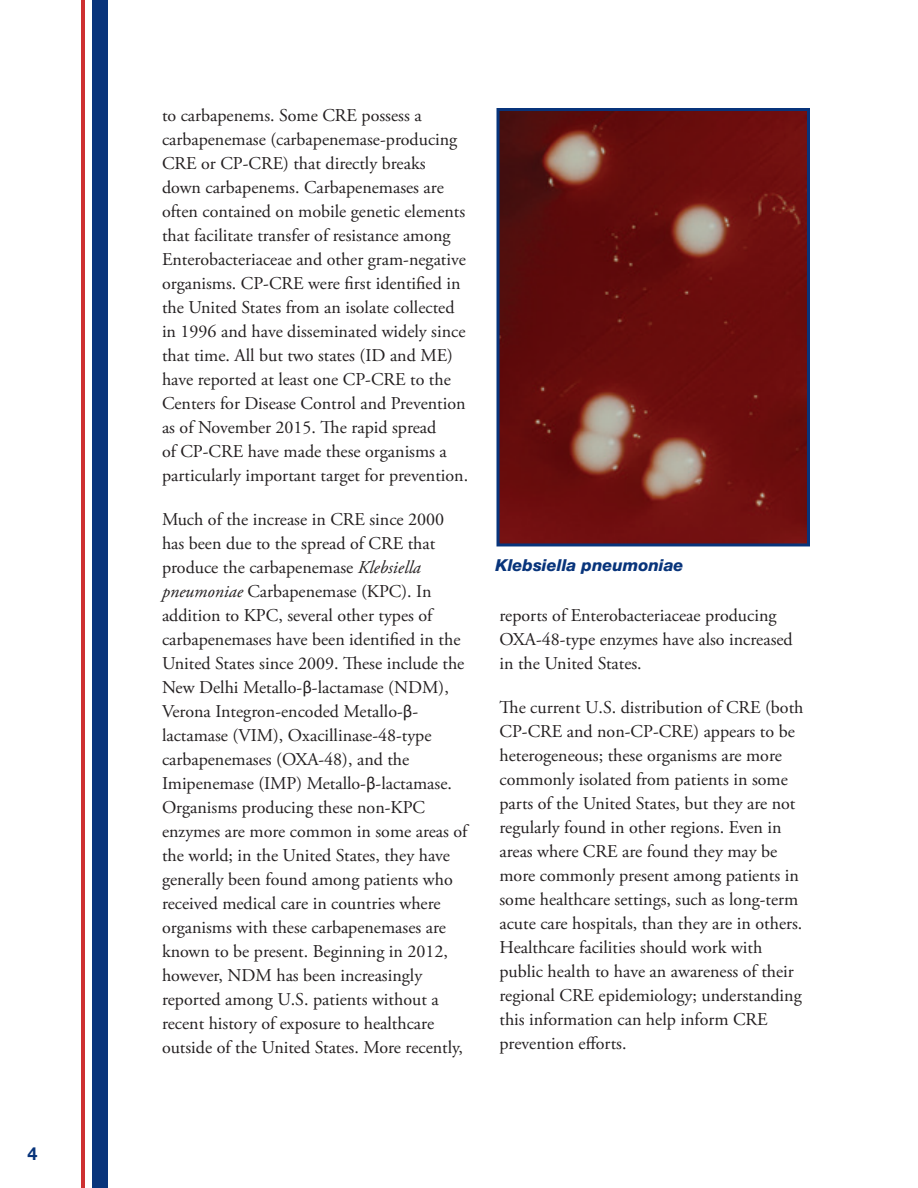
<style>
.page{position:relative;width:918px;height:1188px;background:#fff}
.page>*{position:absolute;margin:0;border:0;box-sizing:border-box;transform-origin:0 0}
.t1{font:18px/24px "Adobe Garamond Pro";color:#231f20}
.t2{font:700 18px "Helvetica Neue LT Std";color:#08347b}
.t3{font:italic 800 16.5px "Helvetica Neue LT Std";color:#08347b}
.s1{font-style:italic}
.s2{font-family:"Calibri"}
</style>
<div class="page">
<hr style="left:81px;top:0;width:4px;height:1188px;background:#ce3031">
<div style="left:93px;top:0;width:15px;height:1188px;background:#08347b"></div>
<img style="left:500px;top:112px;width:306px;height:430px">
<div style="left:496px;top:108px;width:314px;height:438px;border:3px solid #08347b"></div>
<p class="t2" style="left:27px;top:1143px;width:12px">4</p>
<p class="t1" style="left:162px;top:104px;width:308px">to carbapenems. Some CRE possess a carbapenemase (carbapenemase-producing CRE or CP-CRE) that directly breaks down carbapenems. Carbapenemases are often contained on mobile genetic elements that facilitate transfer of resistance among Enterobacteriaceae and other gram-negative organisms. CP-CRE were frst identifed in the United States from an isolate collected in 1996 and have disseminated widely since that time. All but two states (ID and ME) have reported at least one CP-CRE to the Centers for Disease Control and Prevention as of November 2015. Te rapid spread<br>of CP-CRE have made these organisms a particularly important target for prevention.</p>
<p class="t1" style="left:162px;top:508px;width:309px">Much of the increase in CRE since 2000 has been due to the spread of CRE that produce the carbapenemase <span class="s1">Klebsiella pneumoniae</span> Carbapenemase (KPC). In addition to KPC, several other types of carbapenemases have been identifed in the United States since 2009. Tese include the New Delhi Metallo-<span class="s2">β</span>-lactamase (NDM), Verona Integron-encoded Metallo-<span class="s2">β&shy;</span>lactamase (VIM), Oxacillinase-48-type carbapenemases (OXA-48), and the Imipenemase (IMP) Metallo-<span class="s2">β</span>-lactamase.<br>Organisms producing these non-KPC enzymes are more common in some areas of the world; in the United States, they have generally been found among patients who received medical care in countries where organisms with these carbapenemases are known to be present. Beginning in 2012, however, NDM has been increasingly reported among U.S. patients without a recent history of exposure to healthcare outside of the United States. More recently,</p>
<p class="t3" style="left:495px;top:556px;width:190px">Klebsiella pneumoniae</p>
<p class="t1" style="left:500px;top:604px;width:295px">reports of Enterobacteriaceae producing<br>OXA-48-type enzymes have also increased in the United States.</p>
<p class="t1" style="left:500px;top:696px;width:306px">Te current U.S. distribution of CRE (both CP-CRE and non-CP-CRE) appears to be heterogeneous; these organisms are more commonly isolated from patients in some parts of the United States, but they are not regularly found in other regions. Even in areas where CRE are found they may be more commonly present among patients in some healthcare settings, such as long-term acute care hospitals, than they are in others.<br>Healthcare facilities should work with public health to have an awareness of their regional CRE epidemiology; understanding this information can help inform CRE prevention eforts.</p>
</div>
